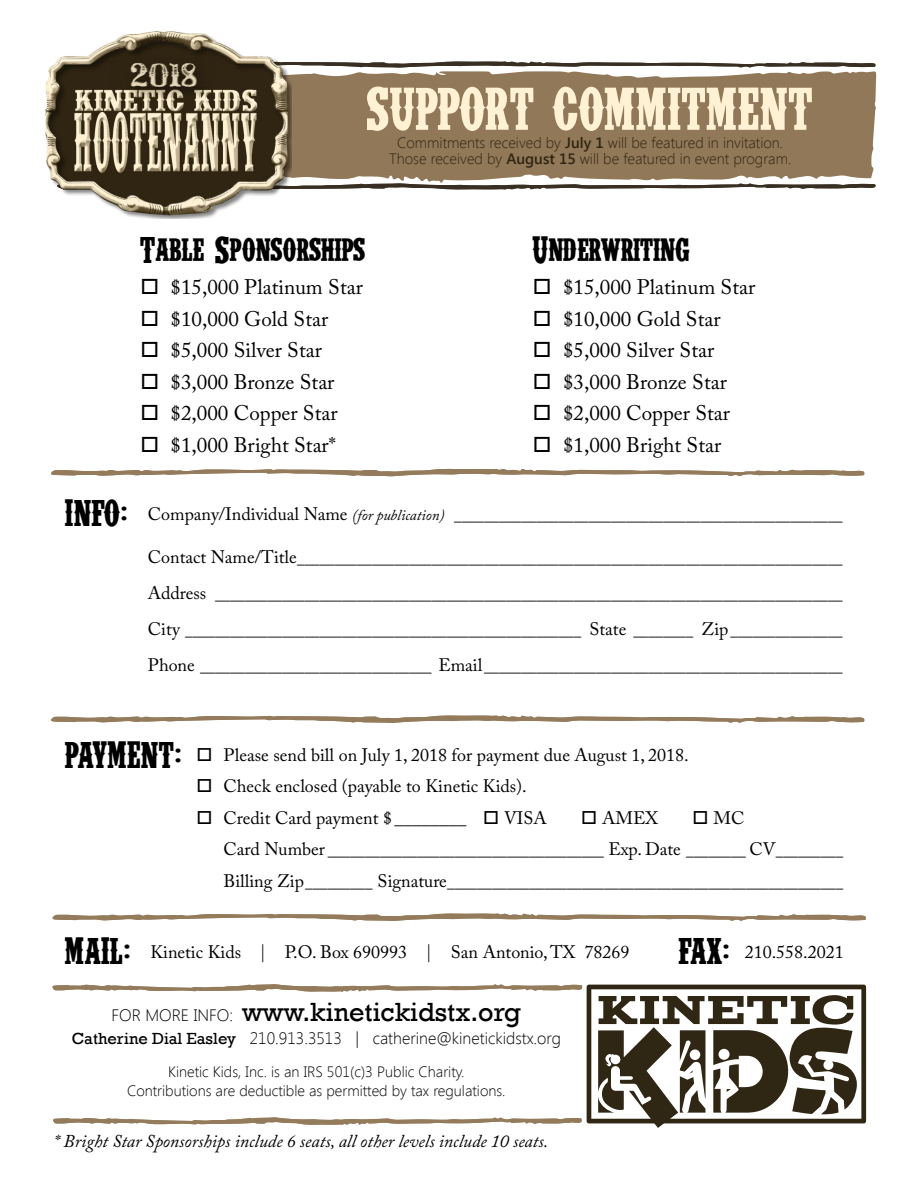
<style>
.page{position:relative;width:918px;height:1188px;background:#fff}
.page>*{position:absolute;margin:0;border:0;box-sizing:border-box;transform-origin:0 0}
.t1{font:72px "IFCINSANERODEO";color:#fff1d3}
.t2{font:45px "IFCINSANERODEO";color:#000}
.t3{font:33px "CM Old Western";color:#e4d6b8}
.t4{font:27px "Rockwell";color:#000}
.t5{font:21px "Adobe Caslon Pro";color:#000}
.t6{font:300 18px/36px "Segoe UI";color:#000;text-align:justify}
.t7{font:18px "Adobe Caslon Pro";color:#000}
.t8{font:italic 18px "Adobe Caslon Pro";color:#000}
.t9{font:300 16.5px "Segoe UI";color:#000}
.t10{font:300 15px/16.5px "Segoe UI";color:#302511;text-align:center}
.t11{font:300 15px/19.5px "Segoe UI";color:#000;text-align:center}
.t12{font:300 14.55px "Segoe UI";color:#302515}
.s1{font-weight:600}
.s2{font-family:"Segoe UI";font-weight:700;font-size:27px}
.s3{font-family:"Adobe Caslon Pro";font-weight:400}
.s4{font-family:"Adobe Caslon Pro";font-weight:400;font-style:italic;font-size:15px}
.s5{font-family:"IFCINSANERODEO";font-size:45px}
.s6{font-family:"Segoe UI";font-weight:300}
.s7{font-family:"Segoe UI";font-weight:300;font-size:16.5px}
.s8{font-family:"Rockwell";font-weight:400}
</style>
<div class="page">
<svg style="left:292px;top:71px;width:584px;height:112px;background:#988163"></svg>
<svg style="left:292px;top:61px;width:583px;height:7px"></svg>
<svg style="left:292px;top:183px;width:583px;height:7px"></svg>
<img style="left:45px;top:31px;width:247px;height:188px">
<div style="left:110px;top:58px;width:106px;height:29px;background:#2f2412"></div>
<img style="left:118px;top:46px;width:171px;height:69px">
<svg style="left:53px;top:984px;width:813px;height:144px"></svg>
<svg style="left:51px;top:715px;width:813px;height:8px"></svg>
<svg style="left:52px;top:913px;width:814px;height:8px"></svg>
<svg style="left:51px;top:468px;width:813px;height:8px"></svg>
<h3 class="t3" style="left:131px;top:55px;width:69px">2018</h3>
<h1 class="t1" style="left:367px;top:79px;width:448px">SUPPORT COMMITMENT</h1>
<p class="t10" style="left:389px;top:134px;width:404px">Commitments received by <span class="s1">July 1</span> will be featured in invitation.<br>Those received by <span class="s1">August 15</span> will be featured in event program.</p>
<h2 class="t2" style="left:140px;top:232px;width:226px">Table Sponsorships</h2>
<p class="t5" style="left:140px;top:275px;width:224px">□ $15,000 Platinum Star</p>
<p class="t5" style="left:140px;top:306px;width:189px">□ $10,000 Gold Star</p>
<p class="t5" style="left:140px;top:338px;width:183px">□ $5,000 Silver Star</p>
<p class="t5" style="left:140px;top:369px;width:196px">□ $3,000 Bronze Star</p>
<p class="t5" style="left:140px;top:401px;width:199px">□ $2,000 Copper Star</p>
<p class="t5" style="left:140px;top:432px;width:197px">□ $1,000 Bright Star*</p>
<h2 class="t2" style="left:533px;top:232px;width:158px">Underwriting</h2>
<p class="t5" style="left:533px;top:275px;width:224px">□ $15,000 Platinum Star</p>
<p class="t5" style="left:533px;top:306px;width:189px">□ $10,000 Gold Star</p>
<p class="t5" style="left:533px;top:338px;width:183px">□ $5,000 Silver Star</p>
<p class="t5" style="left:533px;top:369px;width:196px">□ $3,000 Bronze Star</p>
<p class="t5" style="left:533px;top:401px;width:199px">□ $2,000 Copper Star</p>
<p class="t5" style="left:533px;top:432px;width:190px">□ $1,000 Bright Star</p>
<h2 class="t2" style="left:65px;top:494px;width:64px">INFO<span class="s2">:</span></h2>
<p class="t6" style="left:148px;top:495px;width:696px"><span class="s3">Company/Individual Name</span> <span class="s4">(for publication)</span> ____________________________________________________</p>
<p class="t6" style="left:148px;top:538px;width:696px"><span class="s3">Contact Name/Title</span>_________________________________________________________________________ <span class="s3">Address</span> ____________________________________________________________________________________ <span class="s3">City</span> _____________________________________________________ <span class="s3">State</span> ________ <span class="s3">Zip</span>_______________ <span class="s3">Phone</span> _______________________________ <span class="s3">Email</span>________________________________________________</p>
<p class="t12" style="left:282px;top:665px;width:265px">or contact Natalie Gingrich at 512.296.7208</p>
<h2 class="t2" style="left:65px;top:736px;width:118px">PAYMENT<span class="s2">:</span></h2>
<p class="t7" style="left:196px;top:744px;width:494px">□ Please send bill on July 1, 2018 for payment due August 1, 2018.</p>
<p class="t7" style="left:196px;top:775px;width:332px">□ Check enclosed (payable to Kinetic Kids).</p>
<p class="t7" style="left:196px;top:807px;width:352px">□ Credit Card payment $ ________ □ VISA</p>
<p class="t7" style="left:581px;top:807px;width:78px">□ AMEX</p>
<p class="t7" style="left:693px;top:807px;width:54px">□ MC</p>
<p class="t6" style="left:223px;top:832px;width:621px;line-height:31.5px"><span class="s3">Card Number</span> _____________________________________ <span class="s3">Exp. Date</span> ________ <span class="s3">CV</span>_________<br><span class="s3">Billing Zip</span>_________ <span class="s3">Signature</span>_____________________________________________________</p>
<p class="t12" style="left:271px;top:811px;width:290px">Kinetic Kids, Inc. is an IRS 501(c)3 Public Charity.</p>
<p class="t12" style="left:293px;top:846px;width:246px">For more info, visit www.kinetickidstx.org</p>
<p class="t7" style="left:65px;top:941px;width:566px"><span class="s5">MAIL</span><span class="s2">:</span> Kinetic Kids <span class="s6">|</span> P.O. Box 690993 <span class="s6">|</span> San Antonio, TX 78269</p>
<p class="t7" style="left:679px;top:941px;width:166px"><span class="s5">FAX</span><span class="s2">:</span> 210.558.2021</p>
<h3 class="t4" style="left:112px;top:997px;width:411px"><span class="s7">FOR MORE INFO:</span> www.kinetickidstx.org</h3>
<p class="t9" style="left:72px;top:1027px;width:491px"><span class="s8">Catherine Dial Easley</span> 210.913.3513 | catherine@kinetickidstx.org</p>
<p class="t11" style="left:127px;top:1061px;width:380px">Kinetic Kids, Inc. is an IRS 501(c)3 Public Charity.<br>Contributions are deductible as permitted by tax regulations.</p>
<p class="t8" style="left:54px;top:1130px;width:496px">* Bright Star Sponsorships include 6 seats, all other levels include 10 seats.</p>
</div>
